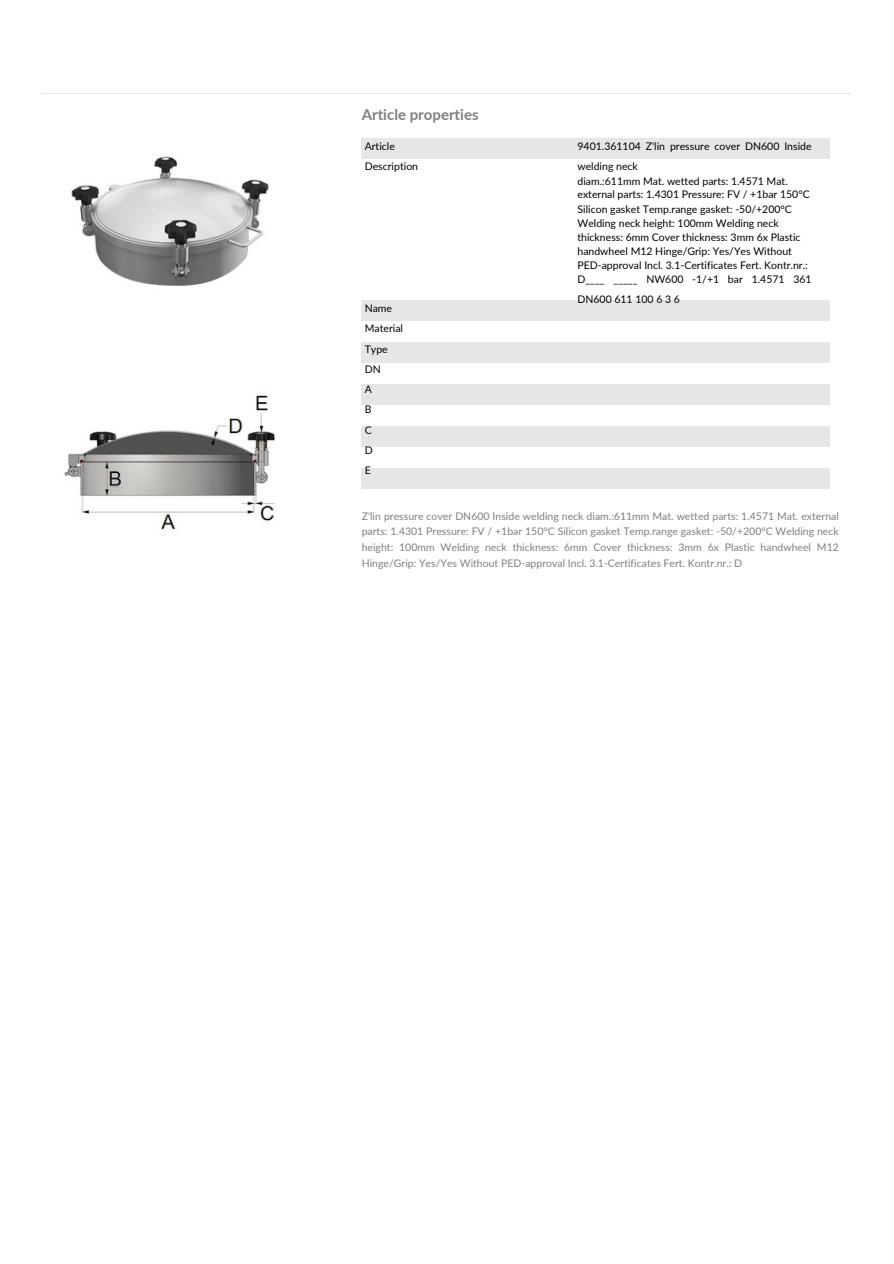
<style>
.page{position:relative;width:894px;height:1264px;background:#fff}
.page>*{position:absolute;margin:0;border:0;box-sizing:border-box;transform-origin:0 0}
.t1{font:700 15px "Lato";color:#808080}
.t2{font:10.5px/20.2px "Lato";color:#000}
.t3{font:10.5px/15.8px "Lato";color:#808080;text-align:justify}
</style>
<div class="page">
<hr style="left:43px;top:93px;width:807px;height:1px;background:#e6e6e6">
<img style="left:71px;top:156px;width:198px;height:130px">
<img style="left:64px;top:395px;width:212px;height:135px">
<div style="left:361px;top:138px;width:468px;height:21px;background:#e6e6e6"></div>
<div style="left:361px;top:300px;width:468px;height:21px;background:#e6e6e6"></div>
<div style="left:361px;top:342px;width:468px;height:21px;background:#e6e6e6"></div>
<div style="left:361px;top:384px;width:468px;height:21px;background:#e6e6e6"></div>
<div style="left:361px;top:425px;width:468px;height:21px;background:#e6e6e6"></div>
<div style="left:361px;top:467px;width:468px;height:21px;background:#e6e6e6"></div>
<p class="t1" style="left:361px;top:105px;width:118px">Article properties</p>
<p class="t2" style="left:364px;top:136px;width:55px">Article<br>Description</p>
<p class="t2" style="left:577px;top:136px;width:235px">9401.361104 Z'lin pressure cover DN600 Inside welding neck</p>
<p class="t2" style="left:577px;top:171px;width:212px">diam.:611mm Mat. wetted parts: 1.4571 Mat.</p>
<p class="t2" style="left:577px;top:184px;width:234px">external parts: 1.4301 Pressure: FV / +1bar 150°C</p>
<p class="t2" style="left:577px;top:199px;width:216px">Silicon gasket Temp.range gasket: -50/+200°C</p>
<p class="t2" style="left:577px;top:212px;width:203px">Welding neck height: 100mm Welding neck</p>
<p class="t2" style="left:577px;top:227px;width:224px">thickness: 6mm Cover thickness: 3mm 6x Plastic</p>
<p class="t2" style="left:577px;top:240px;width:216px">handwheel M12 Hinge/Grip: Yes/Yes Without</p>
<p class="t2" style="left:577px;top:255px;width:232px">PED-approval Incl. 3.1-Certificates Fert. Kontr.nr.:</p>
<p class="t2" style="left:577px;top:268px;width:235px">D____ _____ NW600 -1/+1 bar 1.4571 361<br>DN600 611 100 6 3 6</p>
<h1 class="t2" style="left:364px;top:298px;width:40px">Name<br>Material<br>Type<br>DN<br>A<br>B<br>C<br>D<br>E</h1>
<p class="t3" style="left:361px;top:507px;width:478px">Z'lin pressure cover DN600 Inside welding neck diam.:611mm Mat. wetted parts: 1.4571 Mat. external parts: 1.4301 Pressure: FV / +1bar 150°C Silicon gasket Temp.range gasket: -50/+200°C Welding neck height: 100mm Welding neck thickness: 6mm Cover thickness: 3mm 6x Plastic handwheel M12<br>Hinge/Grip: Yes/Yes Without PED-approval Incl. 3.1-Certificates Fert. Kontr.nr.: D</p>
</div>
